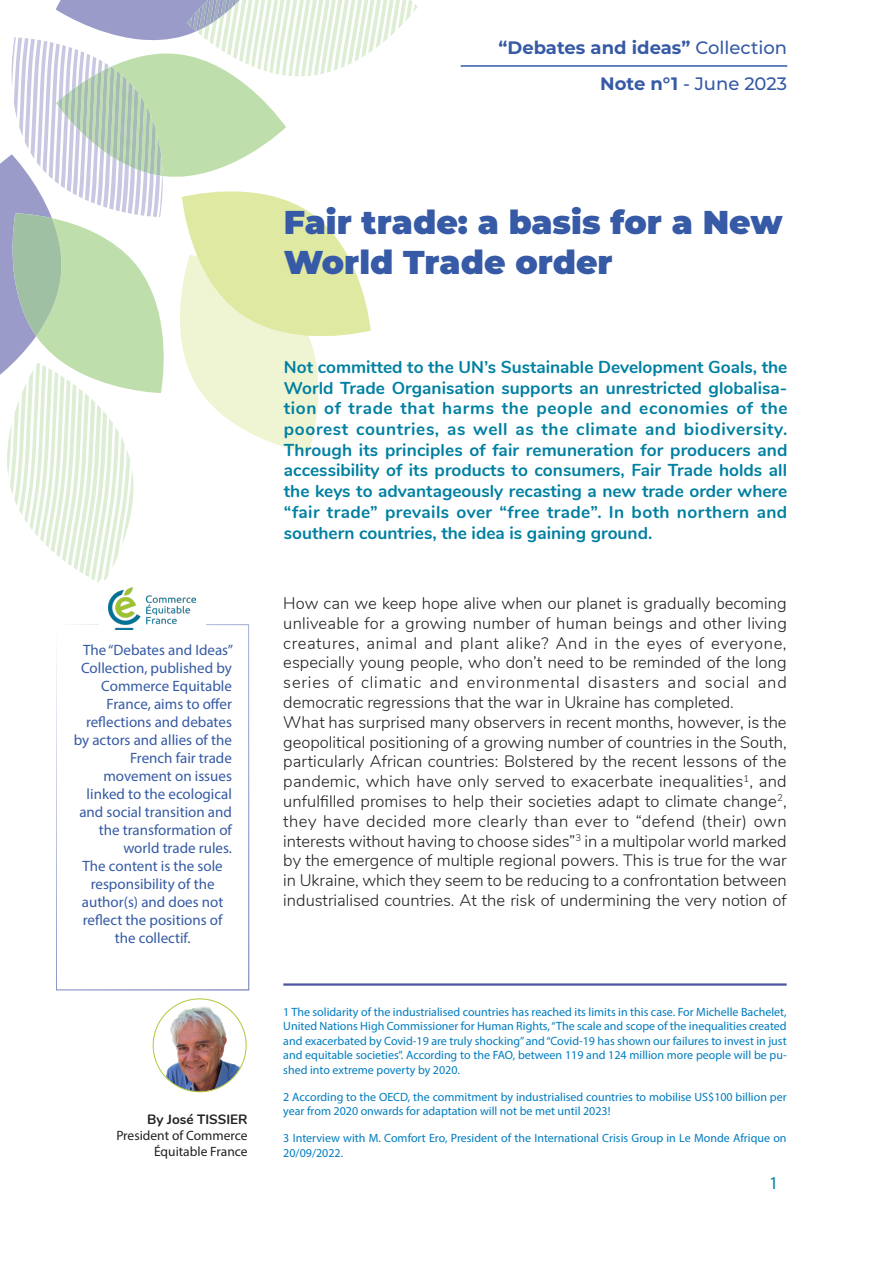
<style>
.page{position:relative;width:893px;height:1263px;background:#fff}
.page>*{position:absolute;margin:0;border:0;box-sizing:border-box;transform-origin:0 0}
.Titre{font:900 33px/39.6px "Montserrat";color:#365aa6}
.Note_CEF{font:700 18px "Montserrat";color:#365aa6}
.Note_CEF-2{font:500 18px "Montserrat";color:#365aa6}
.t1{font:18px "Myriad Pro";color:#0080a2}
.Chapeau{font:700 17.25px/20.7px "Nunito";color:#0080a2;text-align:justify}
.Corps_de_texte{font:300 16.5px/19.8px "Nunito";color:#231f20;text-align:justify}
.Cartouche_CEF{font:15px/18px "Myriad Pro";color:#355aa4;text-align:right}
.Auteur{font:13.5px/16.2px "Myriad Pro";color:#231f20;text-align:right}
.Auteur-2{font:700 13.5px "Nunito";color:#231f20}
.Note_de_bas_de_page{font:12px/14.4px "Myriad Pro";color:#007cbf}
.s1{font-weight:500}
.s2{font-weight:700}
</style>
<div class="page">
<hr style="left:461px;top:65px;width:326px;height:2px;background:#365aa6">
<svg style="left:0;top:0;width:418px;height:583px"></svg>
<svg style="left:56px;top:624px;width:193px;height:366px"></svg>
<hr style="left:283px;top:983px;width:504px;height:3px;background:#4a54a2">
<div style="left:99px;top:580px;width:107px;height:59px;background:#fff"></div>
<img style="left:109px;top:587px;width:87px;height:42px">
<img style="left:152px;top:998px;width:95px;height:95px">
<p class="Note_CEF" style="left:498px;top:34px;width:290px">“Debates and ideas” <span class="s1">Collection</span></p>
<p class="Note_CEF-2" style="left:600px;top:71px;width:188px"><span class="s2">Note n°1</span> - June 2023</p>
<p class="Cartouche_CEF" style="left:74px;top:640px;width:161px">The “Debates and Ideas”<br>Collection, published by<br>Commerce Equitable<br>France, aims to offer reflections and debates by actors and allies of the<br>French fair trade movement on issues linked to the ecological and social transition and the transformation of world trade rules.</p>
<p class="Cartouche_CEF" style="left:82px;top:856px;width:143px;text-align:center">The content is the sole responsibility of the author(s) and does not reflect the positions of the collectif.</p>
<p class="Auteur-2" style="left:147px;top:1109px;width:102px">By José TISSIER</p>
<p class="Auteur" style="left:116px;top:1127px;width:133px">President of Commerce<br>Équitable France</p>
<p class="Titre" style="left:284px;top:201px;width:500px">Fair trade: a basis for a New<br>World Trade order</p>
<p class="Chapeau" style="left:284px;top:356px;width:505px">Not committed to the UN’s Sustainable Development Goals, the World Trade Organisation supports an unrestricted globalisa&shy;tion of trade that harms the people and economies of the poorest countries, as well as the climate and biodiversity.<br>Through its principles of fair remuneration for producers and accessibility of its products to consumers, Fair Trade holds all the keys to advantageously recasting a new trade order where “fair trade” prevails over “free trade”. In both northern and southern countries, the idea is gaining ground.</p>
<p class="Corps_de_texte" style="left:283px;top:592px;width:505px">How can we keep hope alive when our planet is gradually becoming unliveable for a growing number of human beings and other living creatures, animal and plant alike? And in the eyes of everyone, especially young people, who don’t need to be reminded of the long series of climatic and environmental disasters and social and democratic regressions that the war in Ukraine has completed.</p>
<p class="Corps_de_texte" style="left:283px;top:711px;width:505px">What has surprised many observers in recent months, however, is the geopolitical positioning of a growing number of countries in the South, particularly African countries: Bolstered by the recent lessons of the pandemic, which have only served to exacerbate inequalities<sup>1</sup>, and unfulfilled promises to help their societies adapt to climate change<sup>2</sup>, they have decided more clearly than ever to “defend (their) own interests without having to choose sides”<sup>3</sup> in a multipolar world marked by the emergence of multiple regional powers. This is true for the war in Ukraine, which they seem to be reducing to a confrontation between industrialised countries. At the risk of undermining the very notion of</p>
<p class="Note_de_bas_de_page" style="left:283px;top:1004px;width:505px;text-align:justify">1 The solidarity of the industrialised countries has reached its limits in this case. For Michelle Bachelet, United Nations High Commissioner for Human Rights, “The scale and scope of the inequalities created and exacerbated by Covid-19 are truly shocking” and “Covid-19 has shown our failures to invest in just and equitable societies”. According to the FAO, between 119 and 124 million more people will be pu&shy;shed into extreme poverty by 2020.</p>
<p class="Note_de_bas_de_page" style="left:283px;top:1089px;width:505px">2 According to the OECD, the commitment by industrialised countries to mobilise US$100 billion per year from 2020 onwards for adaptation will not be met until 2023!</p>
<p class="Note_de_bas_de_page" style="left:283px;top:1131px;width:505px">3 Interview with M. Comfort Ero, President of the International Crisis Group in Le Monde Afrique on<br>20/09/2022.</p>
<p class="t1" style="left:769px;top:1172px;width:11px">1</p>
</div>
